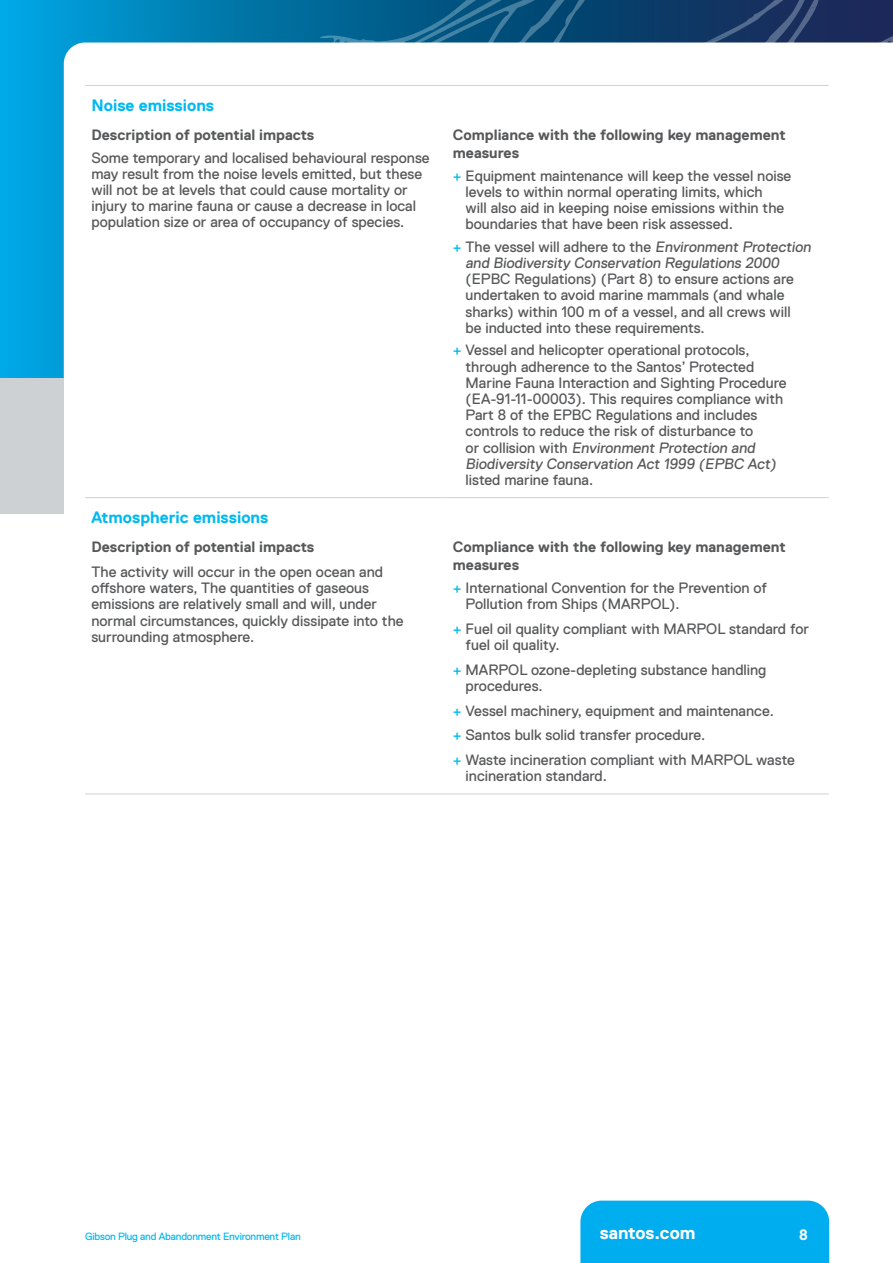
<style>
.page{position:relative;width:893px;height:1263px;background:#fff}
.page>*{position:absolute;margin:0;border:0;box-sizing:border-box;transform-origin:0 0}
.t1{font:700 18px "Replica";color:#fff}
.t2{font:700 16.5px "Replica";color:#00b9f1}
.t3{font:15px/16.2px "Replica Pro";color:#57585a}
.t4{font:700 15px/18px "Replica";color:#57585a}
.t5{font:700 15px "Replica";color:#fff}
.t6{font:10.5px "Replica Pro";letter-spacing:-.02em;color:#00b9f1}
.s1{color:#00b9f1}
</style>
<div class="page">
<img style="left:0;top:0;width:314px;height:378px">
<svg style="left:403px;top:0;width:464px;height:43px;background:#164873"></svg>
<svg style="left:64px;top:43px;width:250px;height:335px"></svg>
<div style="left:0;top:378px;width:64px;height:136px;background:#ced1d4"></div>
<div style="left:580px;top:1200px;width:249px;height:63px;background:#00adef"></div>
<hr style="left:85px;top:85px;width:361px;height:1px;background:#ced1d4">
<hr style="left:446px;top:85px;width:383px;height:1px;background:#ced1d4">
<hr style="left:85px;top:793px;width:361px;height:1px;background:#ced1d4">
<hr style="left:446px;top:793px;width:383px;height:1px;background:#ced1d4">
<hr style="left:85px;top:497px;width:361px;height:1px;background:#ced1d4">
<hr style="left:446px;top:497px;width:383px;height:1px;background:#ced1d4">
<p class="t2" style="left:91px;top:99px;width:124px">Noise emissions</p>
<p class="t4" style="left:91px;top:127px;width:225px">Description of potential impacts</p>
<p class="t3" style="left:91px;top:151px;width:340px">Some temporary and localised behavioural response may result from the noise levels emitted, but these will not be at levels that could cause mortality or injury to marine fauna or cause a decrease in local population size or area of occupancy of species.</p>
<p class="t2" style="left:91px;top:512px;width:179px">Atmospheric emissions</p>
<p class="t4" style="left:91px;top:539px;width:225px">Description of potential impacts</p>
<p class="t3" style="left:91px;top:565px;width:314px">The activity will occur in the open ocean and<br>o昀昀shore waters, The quantities of gaseous emissions are relatively small and will, under normal circumstances, quickly dissipate into the surrounding atmosphere.</p>
<p class="t4" style="left:453px;top:127px;width:334px">Compliance with the following key management measures</p>
<p class="t3" style="left:466px;top:169px;width:327px;text-indent:-13px"><span class="s1">+</span> Equipment maintenance will keep the vessel noise levels to within normal operating limits, which<br>will also aid in keeping noise emissions within the boundaries that have been risk assessed.</p>
<p class="t3" style="left:465px;top:240px;width:349px;text-indent:-13px"><span class="s1">+</span> The vessel will adhere to the Environment Protection and Biodiversity Conservation Regulations 2000 (EPBC Regulations) (Part 8) to ensure actions are undertaken to avoid marine mammals (and whale sharks) within 100 m of a vessel, and all crews will<br>be inducted into these requirements.</p>
<p class="t3" style="left:466px;top:343px;width:322px;text-indent:-13px"><span class="s1">+</span> Vessel and helicopter operational protocols, through adherence to the Santos’ Protected Marine Fauna Interaction and Sighting Procedure (EA-91-11-00003). This requires compliance with Part 8 of the EPBC Regulations and includes controls to reduce the risk of disturbance to<br>or collision with Environment Protection and Biodiversity Conservation Act 1999 (EPBC Act) listed marine fauna.</p>
<p class="t4" style="left:453px;top:539px;width:334px">Compliance with the following key management measures</p>
<p class="t3" style="left:466px;top:581px;width:303px;text-indent:-13px"><span class="s1">+</span> International Convention for the Prevention of<br>Pollution from Ships (MARPOL).</p>
<p class="t3" style="left:466px;top:622px;width:345px;text-indent:-13px"><span class="s1">+</span> Fuel oil quality compliant with MARPOL standard for fuel oil quality.</p>
<p class="t3" style="left:466px;top:663px;width:302px;text-indent:-13px"><span class="s1">+</span> MARPOL ozone-depleting substance handling procedures.</p>
<p class="t3" style="left:453px;top:699px;width:343px;line-height:24.8px"><span class="s1">+</span> Vessel machinery, equipment and maintenance.<br><span class="s1">+</span> Santos bulk solid transfer procedure.<br><span class="s1">+</span> Waste incineration compliant with MARPOL waste</p>
<p class="t3" style="left:466px;top:769px;width:143px">incineration standard.</p>
<p class="t6" style="left:85px;top:1232px;width:217px">Gibson Plug and Abandonment Environment Plan</p>
<p class="t1" style="left:600px;top:1226px;width:97px">santos.com</p>
<p class="t5" style="left:799px;top:1229px;width:10px">8</p>
</div>
